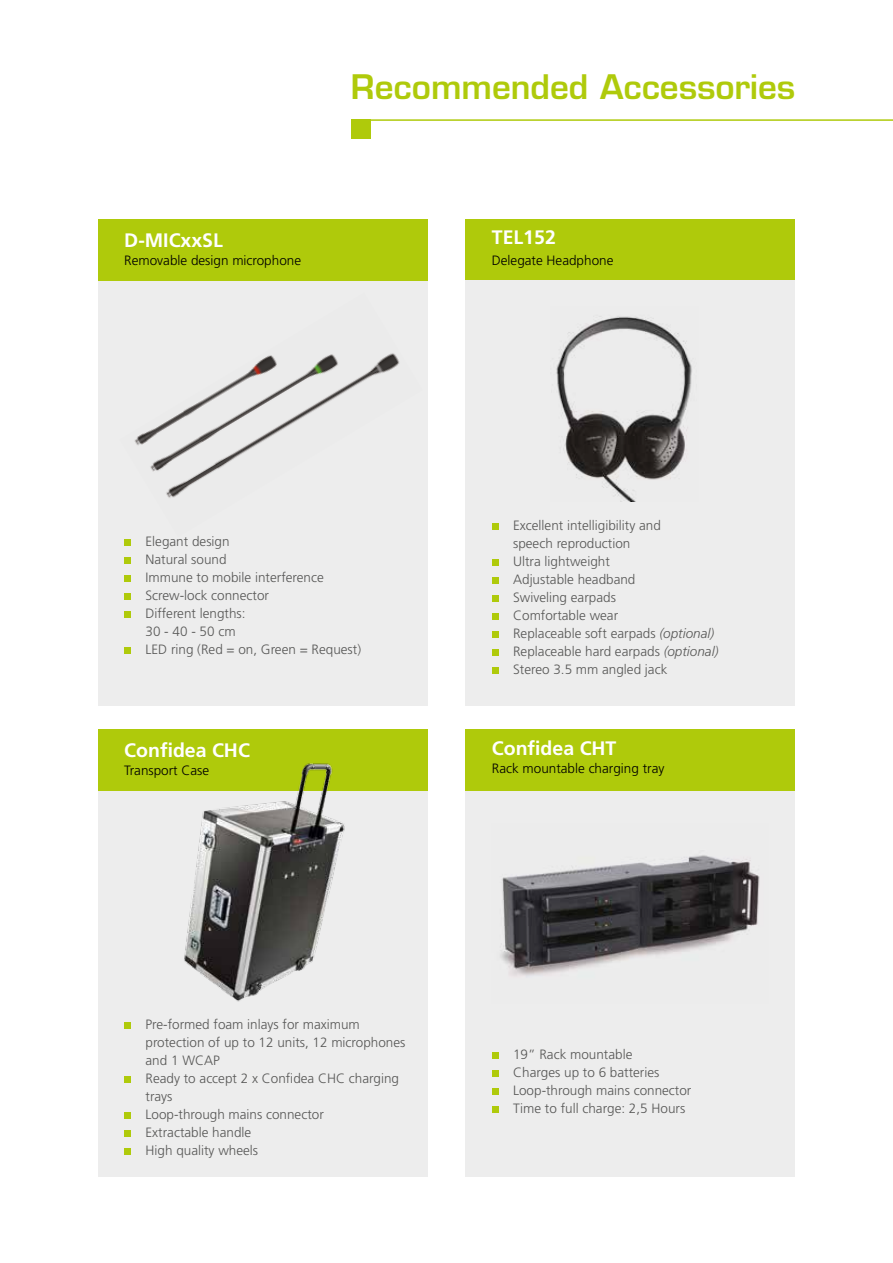
<style>
.page{position:relative;width:893px;height:1263px;background:#fff}
.page>*{position:absolute;margin:0;border:0;box-sizing:border-box;transform-origin:0 0}
.t1{font:600 33px "Eurostile LT Std";color:#afca0b}
.t2{font:700 19.5px "Frutiger LT Std";color:#fff}
.t3{font:300 13.5px/18px "Frutiger LT Std";color:#575756}
.t4{font:300 13.5px "Frutiger LT Std";color:#000}
.s1{font-style:italic}
</style>
<div class="page">
<div style="left:98px;top:730px;width:330px;height:61px;background:#afca0b"></div>
<div style="left:351px;top:119px;width:20px;height:20px;background:#afca0b"></div>
<hr style="left:361px;top:119px;width:532px;height:2px;background:#afca0b">
<div style="left:98px;top:281px;width:330px;height:425px;background:#ededed"></div>
<div style="left:98px;top:219px;width:330px;height:62px;background:#afca0b"></div>
<div style="left:124px;top:539px;width:7px;height:7px;background:#afca0b"></div>
<div style="left:124px;top:557px;width:7px;height:7px;background:#afca0b"></div>
<div style="left:124px;top:575px;width:7px;height:7px;background:#afca0b"></div>
<div style="left:124px;top:593px;width:7px;height:7px;background:#afca0b"></div>
<div style="left:124px;top:611px;width:7px;height:7px;background:#afca0b"></div>
<div style="left:124px;top:647px;width:7px;height:7px;background:#afca0b"></div>
<img style="left:134px;top:353px;width:266px;height:145px">
<div style="left:465px;top:219px;width:330px;height:62px;background:#afca0b"></div>
<div style="left:465px;top:281px;width:330px;height:425px;background:#ededed"></div>
<div style="left:492px;top:523px;width:7px;height:7px;background:#afca0b"></div>
<div style="left:492px;top:559px;width:7px;height:7px;background:#afca0b"></div>
<div style="left:492px;top:577px;width:7px;height:7px;background:#afca0b"></div>
<div style="left:492px;top:595px;width:7px;height:7px;background:#afca0b"></div>
<div style="left:492px;top:613px;width:7px;height:7px;background:#afca0b"></div>
<div style="left:492px;top:631px;width:7px;height:7px;background:#afca0b"></div>
<div style="left:492px;top:649px;width:7px;height:7px;background:#afca0b"></div>
<div style="left:492px;top:667px;width:7px;height:7px;background:#afca0b"></div>
<img style="left:556px;top:316px;width:136px;height:185px">
<div style="left:98px;top:791px;width:330px;height:386px;background:#ededed"></div>
<div style="left:124px;top:1022px;width:7px;height:7px;background:#afca0b"></div>
<div style="left:124px;top:1076px;width:7px;height:7px;background:#afca0b"></div>
<div style="left:124px;top:1112px;width:7px;height:7px;background:#afca0b"></div>
<div style="left:124px;top:1130px;width:7px;height:7px;background:#afca0b"></div>
<div style="left:124px;top:1148px;width:7px;height:7px;background:#afca0b"></div>
<div style="left:465px;top:790px;width:330px;height:387px;background:#ededed"></div>
<div style="left:465px;top:730px;width:330px;height:61px;background:#afca0b"></div>
<div style="left:492px;top:1052px;width:7px;height:7px;background:#afca0b"></div>
<div style="left:492px;top:1070px;width:7px;height:7px;background:#afca0b"></div>
<div style="left:492px;top:1088px;width:7px;height:7px;background:#afca0b"></div>
<div style="left:492px;top:1106px;width:7px;height:7px;background:#afca0b"></div>
<img style="left:500px;top:855px;width:260px;height:121px">
<img style="left:184px;top:763px;width:161px;height:239px">
<h2 class="t2" style="left:124px;top:229px;width:100px">D-MICxxSL</h2>
<p class="t4" style="left:124px;top:253px;width:178px">Removable design microphone</p>
<h1 class="t1" style="left:351px;top:66px;width:446px">Recommended Accessories</h1>
<h2 class="t2" style="left:492px;top:226px;width:65px">TEL152</h2>
<p class="t4" style="left:492px;top:253px;width:123px">Delegate Headphone</p>
<p class="t3" style="left:146px;top:533px;width:217px">Elegant design<br>Natural sound<br>Immune to mobile interference<br>Screw-lock connector<br>Different lengths:<br>30 - 40 - 50 cm<br>LED ring (Red = on, Green = Request)</p>
<h2 class="t2" style="left:124px;top:739px;width:127px">Confidea CHC</h2>
<p class="t4" style="left:124px;top:763px;width:87px">Transport Case</p>
<p class="t3" style="left:513px;top:517px;width:207px">Excellent intelligibility and<br>speech reproduction<br>Ultra lightweight<br>Adjustable headband<br>Swiveling earpads<br>Comfortable wear<br>Replaceable soft earpads <span class="s1">(optional)<br></span>Replaceable hard earpads <span class="s1">(optional)<br></span>Stereo 3.5 mm angled jack</p>
<h2 class="t2" style="left:492px;top:737px;width:126px">Confidea CHT</h2>
<p class="t4" style="left:492px;top:761px;width:174px">Rack mountable charging tray</p>
<p class="t3" style="left:146px;top:1015px;width:261px">Pre-formed foam inlays for maximum protection of up to 12 units, 12 microphones and 1 WCAP<br>Ready to accept 2 x Confidea CHC charging trays<br>Loop-through mains connector<br>Extractable handle<br>High quality wheels</p>
<p class="t3" style="left:513px;top:1045px;width:180px">19” Rack mountable<br>Charges up to 6 batteries<br>Loop-through mains connector<br>Time to full charge: 2,5 Hours</p>
</div>
